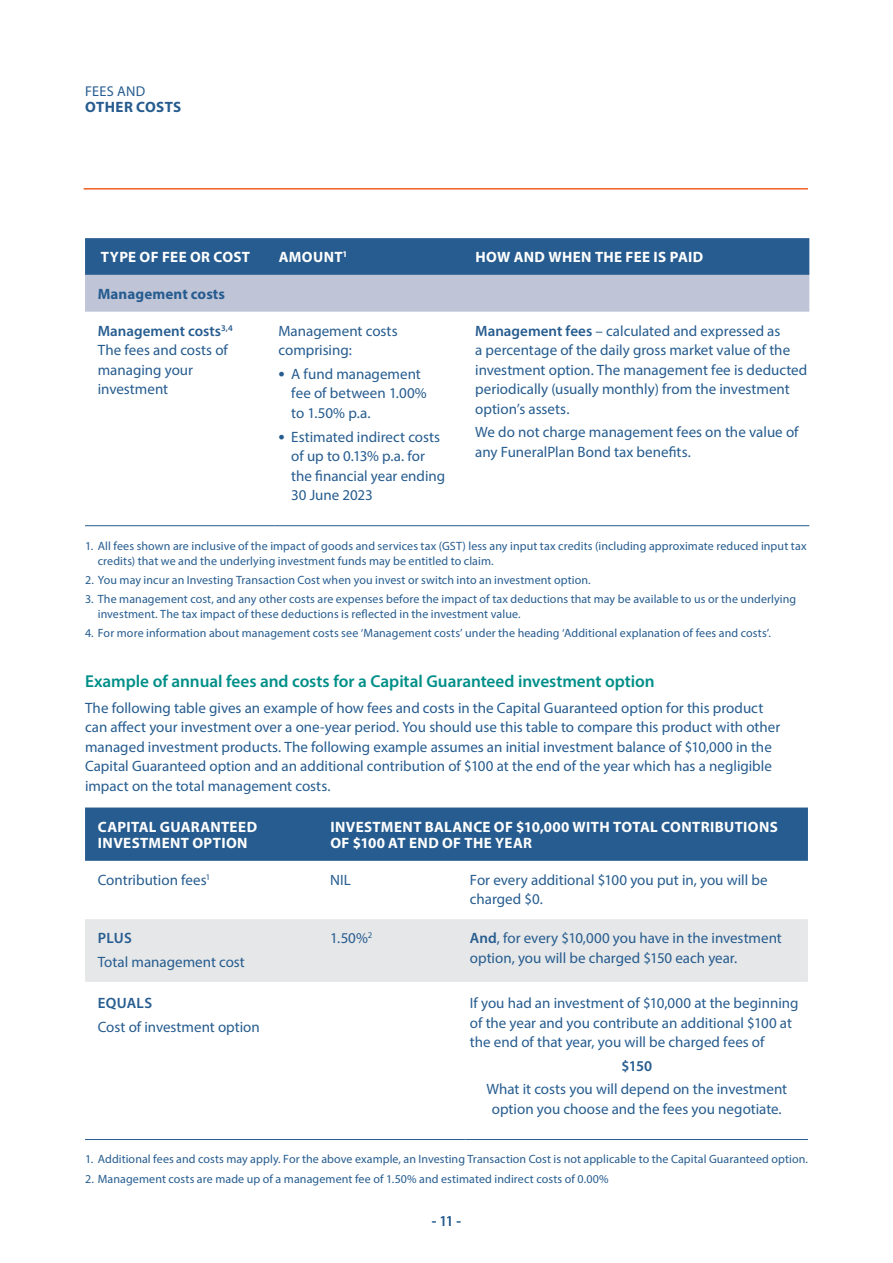
<style>
.page{position:relative;width:893px;height:1263px;background:#fff}
.page>*{position:absolute;margin:0;border:0;box-sizing:border-box;transform-origin:0 0}
.t1{font:600 17.25px "Myriad Pro";letter-spacing:-.005em;color:#008f88}
.t2{font:15px/19.5px "Myriad Pro";color:#265c8f}
.t3{font:700 15px/16.5px "Myriad Pro";letter-spacing:.025em;color:#fff}
.t4{font:700 15px "Myriad Pro";letter-spacing:.01em;color:#265c8f}
.t5{font:600 15px "Myriad Pro";letter-spacing:.01em;color:#265c8f}
.t6{font:14.25px "Myriad Pro";letter-spacing:.015em;color:#265c8f}
.t7{font:12px/15px "Myriad Pro";letter-spacing:.005em;color:#265c8f}
.s1{font-weight:600}
.s2{font-size:22.5px}
</style>
<div class="page">
<hr style="left:84px;top:188px;width:724px;height:2px;background:#f15f24">
<svg style="left:85px;top:238px;width:724px;height:74px;background:#7390b3"></svg>
<hr style="left:85px;top:525px;width:189px;height:1px;background:#265c8f">
<hr style="left:274px;top:525px;width:197px;height:1px;background:#265c8f">
<hr style="left:471px;top:525px;width:338px;height:1px;background:#265c8f">
<div style="left:85px;top:807px;width:723px;height:54px;background:#265c8f"></div>
<div style="left:85px;top:919px;width:723px;height:63px;background:#e6e7e8"></div>
<hr style="left:85px;top:1139px;width:241px;height:1px;background:#265c8f">
<hr style="left:326px;top:1139px;width:140px;height:1px;background:#265c8f">
<hr style="left:466px;top:1139px;width:342px;height:1px;background:#265c8f">
<p class="t6" style="left:85px;top:82px;width:62px">FEES AND</p>
<p class="t4" style="left:85px;top:97px;width:98px">OTHER COSTS</p>
<p class="t3" style="left:101px;top:248px;width:151px">TYPE OF FEE OR COST</p>
<p class="t3" style="left:279px;top:248px;width:70px">AMOUNT<sup>1</sup></p>
<p class="t3" style="left:475px;top:248px;width:229px">HOW AND WHEN THE FEE IS PAID</p>
<p class="t4" style="left:98px;top:284px;width:129px">Management costs</p>
<p class="t2" style="left:98px;top:321px;width:137px"><span class="s1">Management costs</span><sup>3,4<br></sup>The fees and costs of managing your investment</p>
<p class="t2" style="left:279px;top:321px;width:121px">Management costs comprising:</p>
<p class="t2" style="left:475px;top:321px;width:334px"><span class="s1">Management fees</span> – calculated and expressed as<br>a percentage of the daily gross market value of the investment option. The management fee is deducted periodically (usually monthly) from the investment option’s assets.</p>
<p class="t2" style="left:475px;top:422px;width:325px">We do not charge management fees on the value of any FuneralPlan Bond tax benefits.</p>
<p class="t2" style="left:291px;top:364px;width:137px;text-indent:-13px"><span class="s2">•</span> A fund management fee of between 1.00% to 1.50% p.a.</p>
<p class="t2" style="left:291px;top:427px;width:155px;text-indent:-13px"><span class="s2">•</span> Estimated indirect costs of up to 0.13% p.a. for the financial year ending<br>30 June 2023</p>
<p class="t7" style="left:98px;top:538px;width:710px;text-indent:-13px">1. All fees shown are inclusive of the impact of goods and services tax (GST) less any input tax credits (including approximate reduced input tax credits) that we and the underlying investment funds may be entitled to claim.</p>
<p class="t7" style="left:85px;top:572px;width:507px">2. You may incur an Investing Transaction Cost when you invest or switch into an investment option.</p>
<p class="t7" style="left:98px;top:591px;width:700px;text-indent:-13px">3. The management cost, and any other costs are expenses before the impact of tax deductions that may be available to us or the underlying investment. The tax impact of these deductions is reflected in the investment value.</p>
<p class="t7" style="left:85px;top:626px;width:687px">4. For more information about management costs see ‘Management costs’ under the heading ‘Additional explanation of fees and costs’.</p>
<p class="t1" style="left:85px;top:670px;width:571px">Example of annual fees and costs for a Capital Guaranteed investment option</p>
<p class="t2" style="left:85px;top:697px;width:697px">The following table gives an example of how fees and costs in the Capital Guaranteed option for this product can affect your investment over a one-year period. You should use this table to compare this product with other managed investment products. The following example assumes an initial investment balance of $10,000 in the Capital Guaranteed option and an additional contribution of $100 at the end of the year which has a negligible impact on the total management costs.</p>
<p class="t3" style="left:98px;top:818px;width:161px">CAPITAL GUARANTEED<br>INVESTMENT OPTION</p>
<p class="t3" style="left:330px;top:818px;width:449px">INVESTMENT BALANCE OF $10,000 WITH TOTAL CONTRIBUTIONS<br>OF $100 AT END OF THE YEAR</p>
<p class="t2" style="left:98px;top:870px;width:114px">Contribution fees<sup>1</sup></p>
<p class="t2" style="left:330px;top:870px;width:22px">NIL</p>
<p class="t2" style="left:470px;top:870px;width:299px">For every additional $100 you put in, you will be charged $0.</p>
<p class="t5" style="left:98px;top:929px;width:35px">PLUS</p>
<p class="t2" style="left:98px;top:952px;width:149px">Total management cost</p>
<p class="t2" style="left:330px;top:928px;width:44px">1.50%<sup>2</sup></p>
<p class="t2" style="left:470px;top:928px;width:314px"><span class="s1">And</span>, for every $10,000 you have in the investment option, you will be charged $150 each year.</p>
<p class="t2" style="left:470px;top:993px;width:330px">If you had an investment of $10,000 at the beginning of the year and you contribute an additional $100 at the end of that year, you will be charged fees of</p>
<p class="t5" style="left:621px;top:1056px;width:32px">$150</p>
<p class="t2" style="left:486px;top:1079px;width:302px;text-align:center">What it costs you will depend on the investment option you choose and the fees you negotiate.</p>
<p class="t7" style="left:85px;top:1152px;width:724px">1. Additional fees and costs may apply. For the above example, an Investing Transaction Cost is not applicable to the Capital Guaranteed option.</p>
<p class="t7" style="left:85px;top:1171px;width:525px">2. Management costs are made up of a management fee of 1.50% and estimated indirect costs of 0.00%</p>
<p class="t2" style="left:432px;top:1211px;width:31px">- 11 -</p>
<p class="t5" style="left:98px;top:993px;width:56px">EQUALS</p>
<p class="t2" style="left:98px;top:1017px;width:164px">Cost of investment option</p>
</div>
